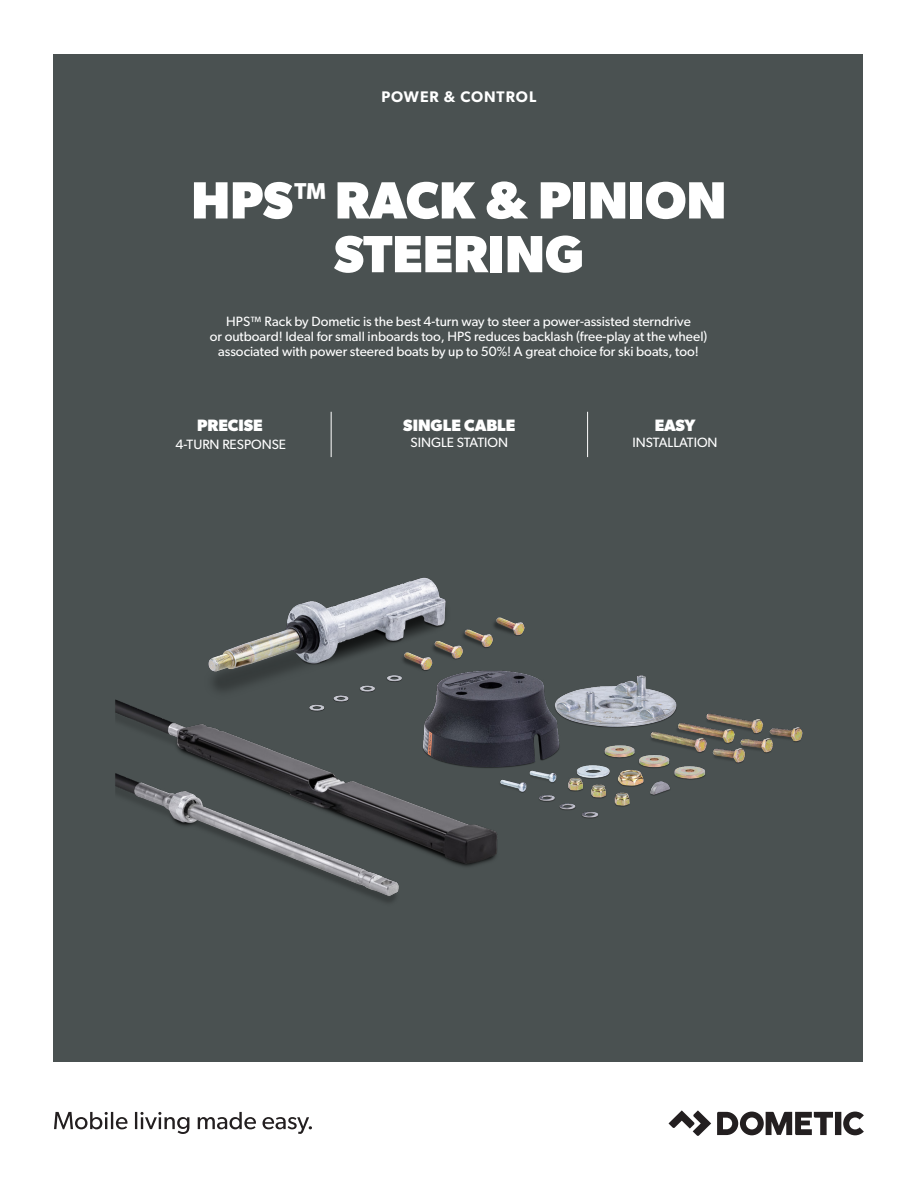
<style>
.page{position:relative;width:918px;height:1188px;background:#fff}
.page>*{position:absolute;margin:0;border:0;box-sizing:border-box;transform-origin:0 0}
.t1{font:700 52.5px "Gibson";color:#fff}
.t2{font:700 16.5px "Gibson";color:#fff}
.t3{font:600 15.3px "Gibson";letter-spacing:.065em;color:#fff}
.t4{font:13.5px/15px "Gibson";color:#fff;text-align:center}
</style>
<div class="page">
<svg style="left:54px;top:1112px;width:258px;height:22px"></svg>
<div style="left:53px;top:54px;width:810px;height:1008px;background:#4a5151"></div>
<hr style="left:331px;top:412px;width:1px;height:45px;background:#fff">
<hr style="left:587px;top:412px;width:1px;height:45px;background:#fff">
<img style="left:115px;top:577px;width:688px;height:325px">
<svg style="left:669px;top:1110px;width:42px;height:26px"></svg>
<svg style="left:717px;top:1112px;width:147px;height:23px"></svg>
<p class="t3" style="left:381px;top:87px;width:156px">POWER &amp; CONTROL</p>
<p class="t1" style="left:191px;top:169px;width:537px">HPS<sup>™</sup> RACK &amp; PINION</p>
<p class="t1" style="left:334px;top:223px;width:251px">STEERING</p>
<p class="t4" style="left:210px;top:314px;width:499px">HPS™ Rack by Dometic is the best 4-turn way to steer a power-assisted sterndrive<br>or outboard! Ideal for small inboards too, HPS reduces backlash (free-play at the wheel) associated with power steered boats by up to 50%! A great choice for ski boats, too!</p>
<p class="t2" style="left:197px;top:416px;width:67px">PRECISE</p>
<p class="t2" style="left:403px;top:416px;width:114px">SINGLE CABLE</p>
<p class="t4" style="left:411px;top:435px;width:99px">SINGLE STATION</p>
<p class="t4" style="left:175px;top:437px;width:112px">4-TURN RESPONSE</p>
<p class="t2" style="left:655px;top:416px;width:42px">EASY</p>
<p class="t4" style="left:633px;top:435px;width:87px">INSTALLATION</p>
</div>
